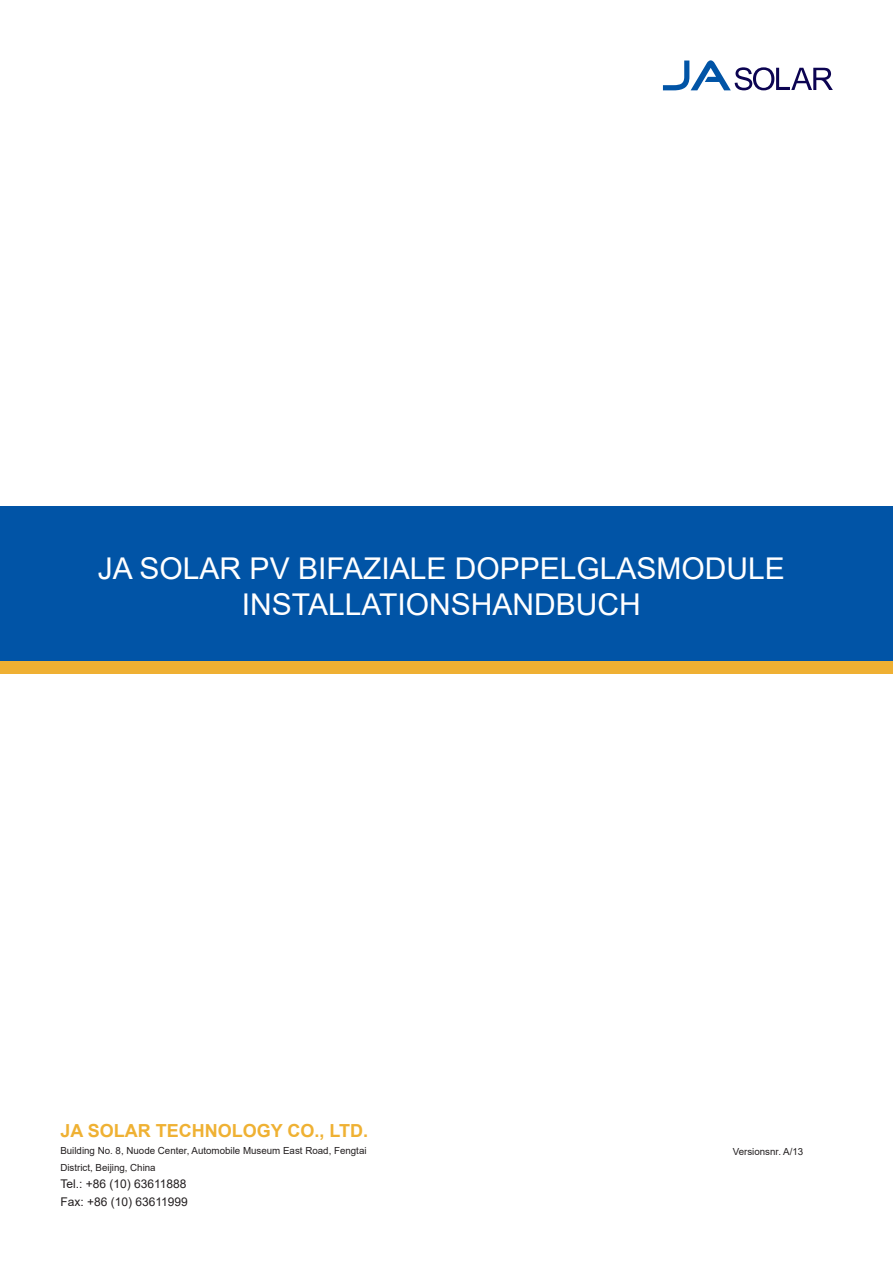
<style>
.page{position:relative;width:893px;height:1263px;background:#fff}
.page>*{position:absolute;margin:0;border:0;box-sizing:border-box;transform-origin:0 0}
.t1{font:30px "Arial";color:#fff}
.t2{font:700 18px "Arial";color:#efb133}
.t3{font:12px "Arial";color:#231f20}
.t4{font:9.75px "Arial";color:#231f20}
</style>
<div class="page">
<div style="left:0;top:653px;width:893px;height:21px;background:#efb033"></div>
<div style="left:0;top:506px;width:893px;height:154px;background:#0154a6"></div>
<svg style="left:663px;top:60px;width:170px;height:30px"></svg>
<p class="t1" style="left:98px;top:548px;width:688px">JA SOLAR PV BIFAZIALE DOPPELGLASMODULE</p>
<p class="t1" style="left:242px;top:584px;width:400px">INSTALLATIONSHANDBUCH</p>
<p class="t2" style="left:60px;top:1117px;width:309px">JA SOLAR TECHNOLOGY CO., LTD.</p>
<p class="t4" style="left:60px;top:1144px;width:308px">Building No. 8, Nuode Center, Automobile Museum East Road, Fengtai</p>
<p class="t4" style="left:60px;top:1161px;width:97px">District, Beijing, China</p>
<p class="t3" style="left:60px;top:1176px;width:128px">Tel.: +86 (10) 63611888</p>
<p class="t3" style="left:60px;top:1193px;width:129px">Fax: +86 (10) 63611999</p>
<p class="t4" style="left:733px;top:1145px;width:72px">Versionsnr. A/13</p>
</div>
